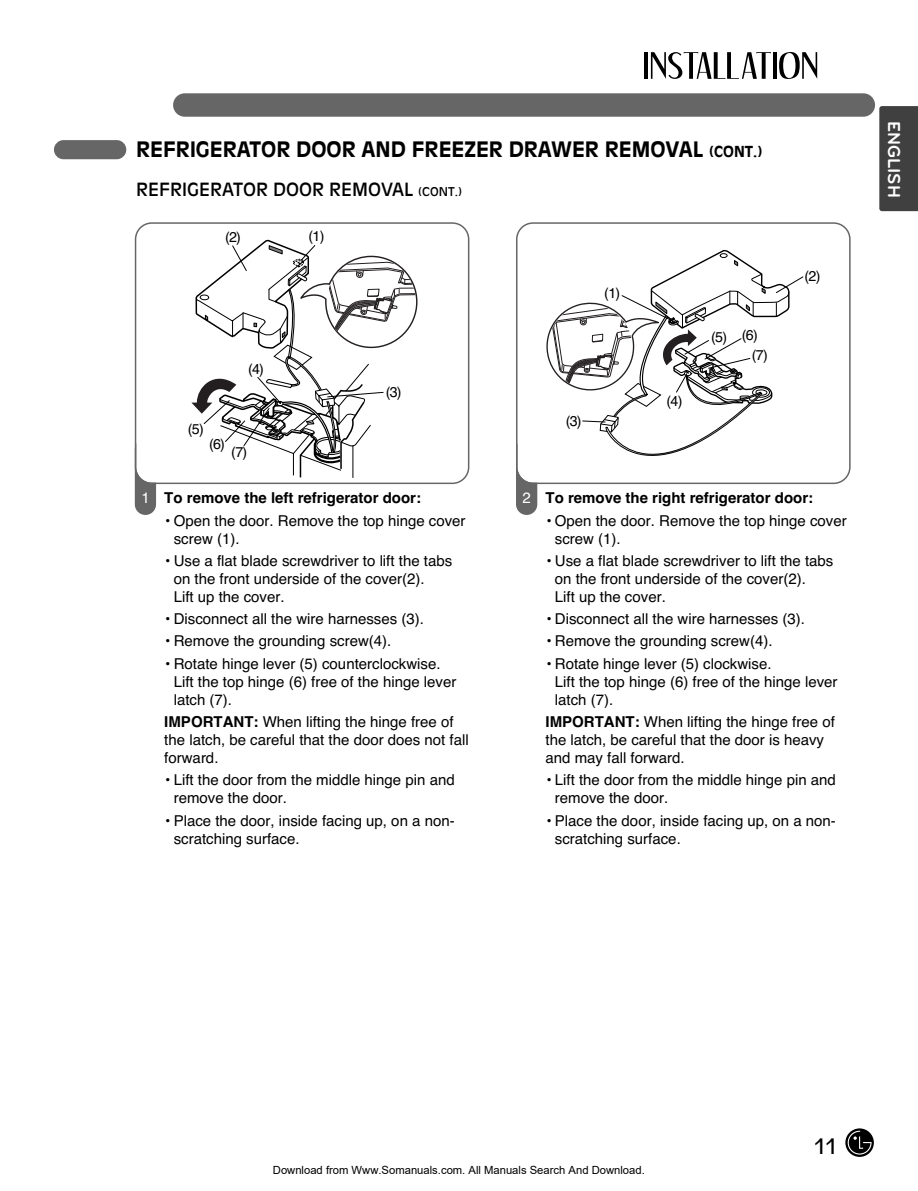
<style>
.page{position:relative;width:918px;height:1191px;background:#fff}
.page>*{position:absolute;margin:0;border:0;box-sizing:border-box;transform-origin:0 0}
.t1{font:700 21px "Antique Olive";color:#000}
.t2{font:21px "Antique Olive";color:#000;scale:.95 1}
.t3{font:18px "Antique Olive";color:#000}
.t4{font:700 18px "Bryant LG";color:#fff}
.t5{font:15px/18px "Helvetica";color:#000}
.t6{font:700 15px "Helvetica";color:#000}
.t7{font:15px "Helvetica";color:#fff}
.t8{font:14.25px/19.4px "Helvetica";color:#000}
.t9{font:11.25px "Arial";color:#000}
.s1{font-size:15px}
.s2{font-size:12px}
.s3{font-weight:700}
</style>
<div class="page">
<div style="left:173px;top:93px;width:702px;height:24px;background:#666;border-radius:12px"></div>
<div style="left:54px;top:140px;width:72px;height:19px;background:#666;border-radius:10px"></div>
<svg style="left:845px;top:1128px;width:28px;height:28px"></svg>
<svg style="left:847px;top:1130px;width:24px;height:24px"></svg>
<hr style="left:644px;top:52px;width:4px;height:27px;background:#000">
<svg style="left:651px;top:52px;width:119px;height:27px"></svg>
<svg style="left:773px;top:52px;width:3px;height:27px"></svg>
<svg style="left:779px;top:52px;width:38px;height:27px"></svg>
<div style="left:879px;top:106px;width:38px;height:105px;background:#404040"></div>
<div style="left:135px;top:438px;width:21px;height:77px;background:#666;border-radius:11px"></div>
<div style="left:136px;top:224px;width:332px;height:258px;background:#fff;border-radius:16px"></div>
<svg style="left:191px;top:240px;width:227px;height:238px"></svg>
<div style="left:135px;top:222px;width:334px;height:262px;border:2px solid #666;border-radius:16px"></div>
<div style="left:516px;top:438px;width:21px;height:77px;background:#666;border-radius:11px"></div>
<div style="left:517px;top:224px;width:332px;height:258px;background:#fff;border-radius:16px"></div>
<svg style="left:546px;top:249px;width:258px;height:207px"></svg>
<div style="left:516px;top:222px;width:334px;height:262px;border:2px solid #666;border-radius:16px"></div>
<h1 class="t1" style="left:136px;top:141px;width:627px">REFRIGERATOR DOOR AND FREEZER DRAWER REMOVAL <span class="s1">(CONT.)</span></h1>
<p class="t3" style="left:136px;top:182px;width:327px">REFRIGERATOR DOOR REMOVAL <span class="s2">(CONT.)</span></p>
<p class="t8" style="left:225px;top:229px;width:17px">(2)</p>
<p class="t8" style="left:308px;top:228px;width:17px">(1)</p>
<p class="t8" style="left:248px;top:361px;width:17px">(4)</p>
<p class="t8" style="left:188px;top:421px;width:17px">(5)</p>
<p class="t8" style="left:209px;top:435px;width:17px">(6)</p>
<p class="t8" style="left:231px;top:444px;width:17px">(7)</p>
<p class="t8" style="left:385px;top:384px;width:17px">(3)</p>
<p class="t8" style="left:604px;top:284px;width:17px">(1)</p>
<p class="t8" style="left:565px;top:412px;width:17px">(3)</p>
<p class="t8" style="left:666px;top:392px;width:17px">(4)</p>
<p class="t8" style="left:752px;top:327px;width:17px;text-indent:-41px">(5) (6) (7)</p>
<p class="t8" style="left:804px;top:268px;width:17px">(2)</p>
<p class="t7" style="left:141px;top:492px;width:10px">1</p>
<p class="t6" style="left:545px;top:492px;width:269px">To remove the right refrigerator door:</p>
<p class="t5" style="left:555px;top:513px;width:293px;text-indent:-9px">• Open the door. Remove the top hinge cover screw (1).</p>
<p class="t5" style="left:555px;top:553px;width:280px;text-indent:-9px">• Use a flat blade screwdriver to lift the tabs on the front underside of the cover(2).<br>Lift up the cover.</p>
<p class="t5" style="left:545px;top:611px;width:261px">• Disconnect all the wire harnesses (3).</p>
<p class="t5" style="left:545px;top:633px;width:228px">• Remove the grounding screw(4).</p>
<p class="t5" style="left:555px;top:656px;width:284px;text-indent:-9px">• Rotate hinge lever (5) clockwise.<br>Lift the top hinge (6) free of the hinge lever latch (7).</p>
<p class="t5" style="left:545px;top:714px;width:291px"><span class="s3">IMPORTANT:</span> When lifting the hinge free of the latch, be careful that the door is heavy and may fall forward.</p>
<p class="t5" style="left:555px;top:772px;width:282px;text-indent:-9px">• Lift the door from the middle hinge pin and remove the door.</p>
<p class="t5" style="left:555px;top:812px;width:282px;text-indent:-9px">• Place the door, inside facing up, on a non&shy;scratching surface.</p>
<p class="t6" style="left:164px;top:492px;width:258px">To remove the left refrigerator door:</p>
<p class="t5" style="left:174px;top:513px;width:293px;text-indent:-9px">• Open the door. Remove the top hinge cover screw (1).</p>
<p class="t5" style="left:174px;top:553px;width:280px;text-indent:-9px">• Use a flat blade screwdriver to lift the tabs on the front underside of the cover(2).<br>Lift up the cover.</p>
<p class="t5" style="left:164px;top:611px;width:261px">• Disconnect all the wire harnesses (3).</p>
<p class="t5" style="left:164px;top:633px;width:228px">• Remove the grounding screw(4).</p>
<p class="t5" style="left:174px;top:656px;width:284px;text-indent:-9px">• Rotate hinge lever (5) counterclockwise.<br>Lift the top hinge (6) free of the hinge lever latch (7).</p>
<p class="t5" style="left:164px;top:714px;width:306px"><span class="s3">IMPORTANT:</span> When lifting the hinge free of the latch, be careful that the door does not fall forward.</p>
<p class="t5" style="left:174px;top:772px;width:282px;text-indent:-9px">• Lift the door from the middle hinge pin and remove the door.</p>
<p class="t5" style="left:174px;top:812px;width:282px;text-indent:-9px">• Place the door, inside facing up, on a non&shy;scratching surface.</p>
<p class="t7" style="left:522px;top:492px;width:10px">2</p>
<p class="t4" style="left:900px;top:121px;width:78px;rotate:90deg">ENGLISH</p>
<p class="t9" style="left:273px;top:1163px;width:373px">Download from Www.Somanuals.com. All Manuals Search And Download.</p>
<h1 class="t2" style="left:814px;top:1137px;width:25px">11</h1>
</div>
